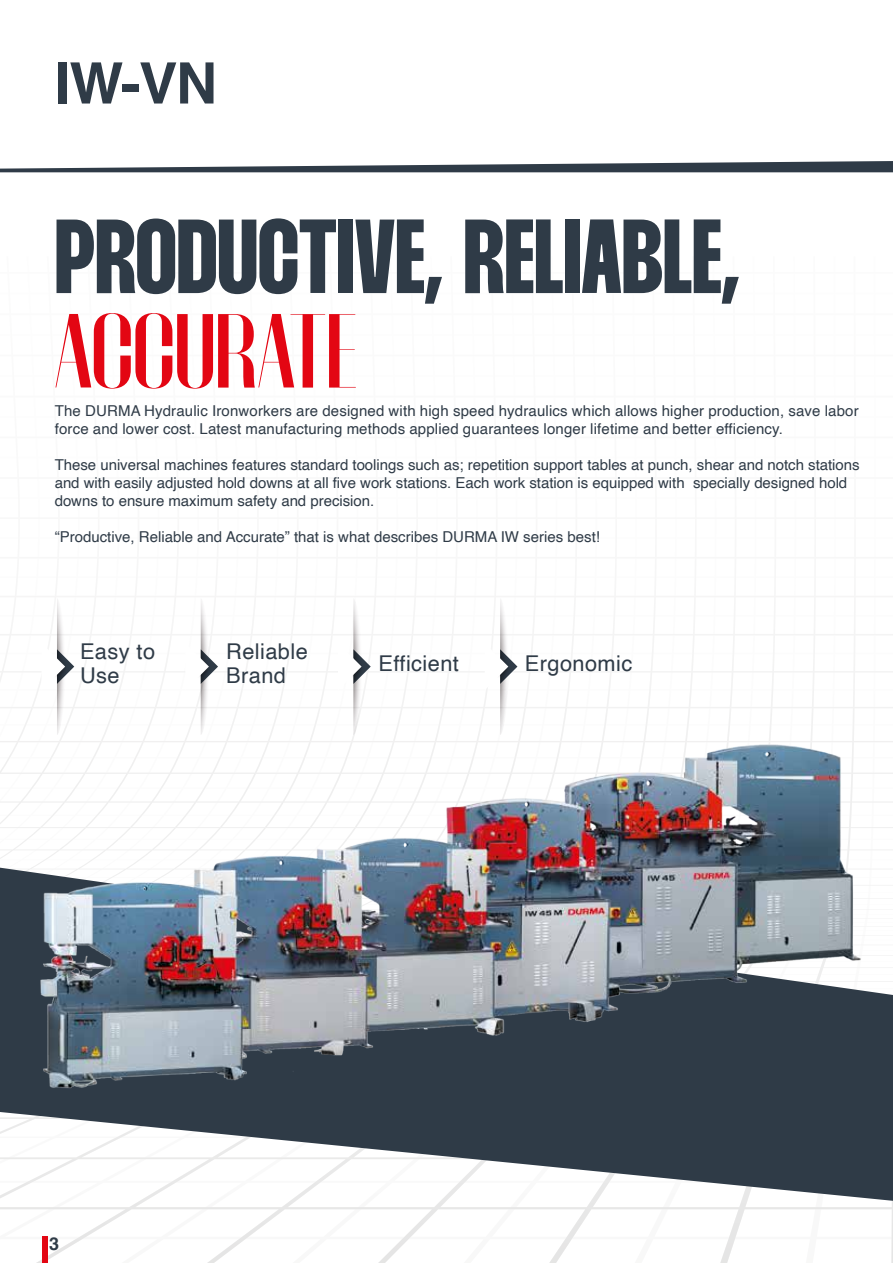
<style>
.page{position:relative;width:893px;height:1263px;background:#fff}
.page>*{position:absolute;margin:0;border:0;box-sizing:border-box;transform-origin:0 0}
.t1{font:105px "Thunder Bold LC";color:#2f3b47}
.t2{font:105px "Thunder Medium HC";letter-spacing:-.005em;color:#e30613}
.t3{font:700 57.15px "Helvetica";color:#2f3b47}
.t4{font:21.75px/24.2px "Helvetica";letter-spacing:.02em;color:#2f3b47}
.t5{font:700 18px "Helvetica";color:#2f3b47}
.t6{font:15px/18px "Helvetica";color:#2f3b47}
</style>
<div class="page">
<svg style="left:0;top:161px;width:893px;height:11px"></svg>
<div style="left:42px;top:1237px;width:6px;height:26px;background:#e30613"></div>
<svg style="left:41px;top:599px;width:33px;height:102px"></svg>
<svg style="left:185px;top:600px;width:33px;height:101px"></svg>
<svg style="left:338px;top:600px;width:33px;height:101px"></svg>
<svg style="left:485px;top:600px;width:32px;height:101px"></svg>
<svg style="left:0;top:1148px;width:556px;height:53px"></svg>
<img style="left:0;top:701px;width:556px;height:447px">
<img style="left:556px;top:629px;width:337px;height:634px">
<h2 class="t3" style="left:55px;top:49px;width:164px">IW-VN</h2>
<h1 class="t1" style="left:55px;top:199px;width:687px">PRODUCTIVE, RELIABLE,</h1>
<h1 class="t2" style="left:55px;top:293px;width:304px">ACCURATE</h1>
<p class="t6" style="left:55px;top:402px;width:805px">The DURMA Hydraulic Ironworkers are designed with high speed hydraulics which allows higher production, save labor force and lower cost. Latest manufacturing methods applied guarantees longer lifetime and better efficiency.</p>
<p class="t6" style="left:55px;top:456px;width:806px">These universal machines features standard toolings such as; repetition support tables at punch, shear and notch stations and with easily adjusted hold downs at all five work stations. Each work station is equipped with specially designed hold downs to ensure maximum safety and precision.</p>
<p class="t6" style="left:55px;top:528px;width:547px">“Productive, Reliable and Accurate” that is what describes DURMA IW series best!</p>
<h3 class="t4" style="left:80px;top:640px;width:77px">Easy to<br>Use</h3>
<h3 class="t4" style="left:226px;top:640px;width:83px">Reliable<br>Brand</h3>
<h3 class="t4" style="left:378px;top:652px;width:82px">Efficient</h3>
<h3 class="t4" style="left:525px;top:652px;width:109px">Ergonomic</h3>
<p class="t5" style="left:49px;top:1232px;width:12px">3</p>
</div>
